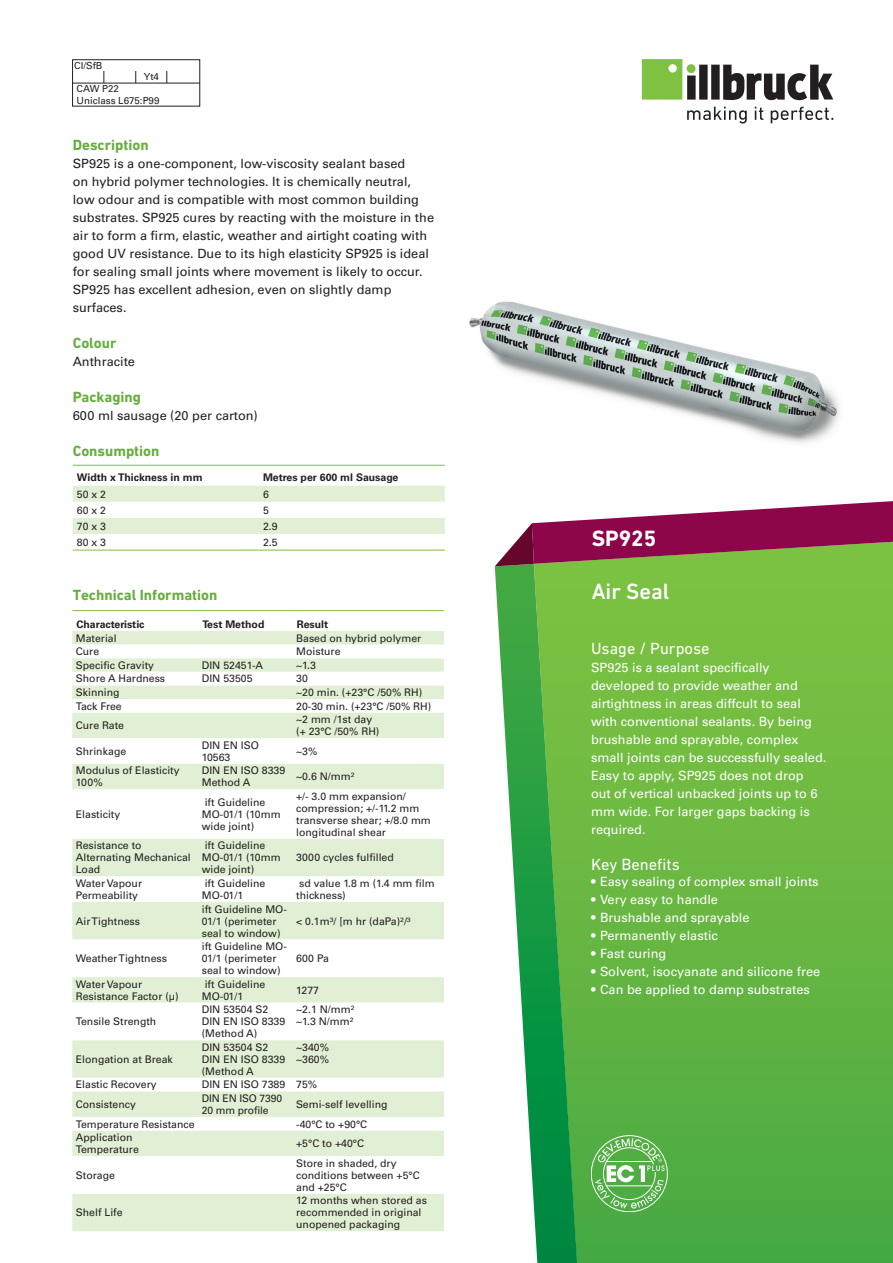
<style>
.page{position:relative;width:893px;height:1263px;background:#fff}
.page>*{position:absolute;margin:0;border:0;box-sizing:border-box;transform-origin:0 0}
.t1{font:500 22.5px "DIN Next W1 G";color:#fff}
.t2{font:700 22.5px "DIN Next W1 G";color:#fff}
.t3{font:16.5px "DIN Next W1 G";color:#fff}
.t4{font:700 15px "DIN Next W1 G";color:#66ae3d}
.t5{font:12.75px/18px "Univers LTCYR 55 Roman";color:#fff}
.t6{font:12.75px/18px "Univers LTCYR 55 Roman";color:#231f20}
.t7{font:10.5px/12px "Univers LTCYR 55 Roman";color:#231f20}
.t8{font:700 10.5px "Univers LTCYR 65";color:#231f20}
.t9{font:9.75px/11.7px "Univers LTCYR 55 Roman";color:#231f20}
</style>
<div class="page">
<svg style="left:642px;top:59px;width:191px;height:41px"></svg>
<svg style="left:687px;top:107px;width:60px;height:17px"></svg>
<svg style="left:755px;top:107px;width:8px;height:13px"></svg>
<svg style="left:771px;top:107px;width:62px;height:16px"></svg>
<svg style="left:578px;top:566px;width:315px;height:697px;background:#65b641"></svg>
<svg style="left:495px;top:566px;width:83px;height:697px"></svg>
<svg style="left:495px;top:501px;width:398px;height:65px"></svg>
<svg style="left:73px;top:486px;width:372px;height:64px"></svg>
<hr style="left:73px;top:465px;width:186px;height:1px;background:#7bc142">
<hr style="left:259px;top:465px;width:186px;height:1px;background:#7bc142">
<hr style="left:73px;top:550px;width:186px;height:1px;background:#7bc142">
<hr style="left:259px;top:550px;width:186px;height:1px;background:#7bc142">
<div style="left:72px;top:631px;width:372px;height:600px;background:#e1efd4"></div>
<svg style="left:72px;top:645px;width:372px;height:549px"></svg>
<hr style="left:72px;top:610px;width:126px;height:1px;background:#7bc142">
<hr style="left:198px;top:610px;width:95px;height:1px;background:#7bc142">
<hr style="left:293px;top:610px;width:151px;height:1px;background:#7bc142">
<img style="left:469px;top:301px;width:371px;height:142px">
<svg style="left:591px;top:1135px;width:77px;height:77px;background:#74be6a"></svg>
<hr style="left:72px;top:83px;width:128px;height:1px;background:#231f20">
<svg style="left:104px;top:71px;width:1px;height:12px"></svg>
<svg style="left:135px;top:71px;width:1px;height:12px"></svg>
<svg style="left:167px;top:71px;width:1px;height:12px"></svg>
<p class="t9" style="left:74px;top:59px;width:30px">CI/SfB</p>
<p class="t9" style="left:77px;top:82px;width:84px">CAW P22<br>Uniclass L675:P99</p>
<p class="t9" style="left:144px;top:71px;width:17px">Yt4</p>
<h3 class="t4" style="left:73px;top:136px;width:77px">Description</h3>
<p class="t6" style="left:73px;top:153px;width:363px">SP925 is a one-component, low-viscosity sealant based<br>on hybrid polymer technologies. It is chemically neutral, low odour and is compatible with most common building substrates. SP925 cures by reacting with the moisture in the air to form a firm, elastic, weather and airtight coating with good UV resistance. Due to its high elasticity SP925 is ideal for sealing small joints where movement is likely to occur.<br>SP925 has excellent adhesion, even on slightly damp surfaces.</p>
<h3 class="t4" style="left:73px;top:334px;width:45px">Colour</h3>
<p class="t6" style="left:73px;top:351px;width:64px">Anthracite</p>
<h3 class="t4" style="left:73px;top:388px;width:70px">Packaging</h3>
<p class="t6" style="left:73px;top:405px;width:187px">600 ml sausage (20 per carton)</p>
<h3 class="t4" style="left:73px;top:442px;width:88px">Consumption</h3>
<p class="t8" style="left:77px;top:470px;width:127px">Width x Thickness in mm</p>
<p class="t8" style="left:263px;top:470px;width:137px">Metres per 600 ml Sausage</p>
<p class="t7" style="left:77px;top:487px;width:31px">50 x 2</p>
<p class="t7" style="left:263px;top:487px;width:7px">6</p>
<p class="t7" style="left:77px;top:503px;width:31px">60 x 2</p>
<p class="t7" style="left:263px;top:503px;width:7px">5</p>
<p class="t7" style="left:77px;top:519px;width:31px">70 x 3</p>
<p class="t7" style="left:263px;top:519px;width:16px">2.9</p>
<p class="t7" style="left:77px;top:536px;width:31px">80 x 3</p>
<p class="t7" style="left:263px;top:536px;width:16px">2.5</p>
<h1 class="t2" style="left:592px;top:525px;width:66px">SP925</h1>
<h3 class="t4" style="left:73px;top:586px;width:146px">Technical Information</h3>
<h1 class="t1" style="left:592px;top:578px;width:79px">Air Seal</h1>
<p class="t8" style="left:77px;top:617px;width:70px">Characteristic</p>
<p class="t8" style="left:202px;top:617px;width:64px">Test Method</p>
<p class="t8" style="left:297px;top:617px;width:33px">Result</p>
<p class="t7" style="left:76px;top:631px;width:42px">Material</p>
<p class="t7" style="left:296px;top:631px;width:127px">Based on hybrid polymer</p>
<p class="t7" style="left:76px;top:645px;width:25px">Cure</p>
<p class="t7" style="left:296px;top:645px;width:46px">Moisture</p>
<p class="t7" style="left:76px;top:659px;width:80px">Specific Gravity</p>
<p class="t7" style="left:202px;top:659px;width:63px">DIN 52451-A</p>
<p class="t7" style="left:296px;top:659px;width:21px">~1.3</p>
<p class="t7" style="left:76px;top:672px;width:91px">Shore A Hardness</p>
<p class="t7" style="left:202px;top:672px;width:52px">DIN 53505</p>
<p class="t7" style="left:296px;top:672px;width:13px">30</p>
<p class="t7" style="left:76px;top:686px;width:45px">Skinning</p>
<p class="t7" style="left:296px;top:686px;width:128px">~20 min. (+23°C /50% RH)</p>
<p class="t7" style="left:76px;top:699px;width:47px">Tack Free</p>
<p class="t7" style="left:296px;top:699px;width:137px">20-30 min. (+23°C /50% RH)</p>
<p class="t7" style="left:76px;top:719px;width:50px">Cure Rate</p>
<p class="t7" style="left:296px;top:713px;width:85px">~2 mm /1st day (+ 23°C /50% RH)</p>
<p class="t7" style="left:76px;top:744px;width:52px">Shrinkage</p>
<p class="t7" style="left:202px;top:738px;width:59px">DIN EN ISO<br>10563</p>
<p class="t7" style="left:296px;top:744px;width:23px">~3%</p>
<p class="t7" style="left:76px;top:764px;width:105px">Modulus of Elasticity<br>100%</p>
<p class="t7" style="left:202px;top:764px;width:85px">DIN EN ISO 8339<br>Method A</p>
<p class="t7" style="left:296px;top:770px;width:60px">~0.6 N/mm²</p>
<p class="t7" style="left:76px;top:808px;width:46px">Elasticity</p>
<p class="t7" style="left:202px;top:796px;width:80px">ift Guideline<br>MO-01/1 (10mm wide joint)</p>
<p class="t7" style="left:296px;top:790px;width:136px">+/- 3.0 mm expansion/ compression; +/-11.2 mm transverse shear; +/8.0 mm longitudinal shear</p>
<p class="t7" style="left:76px;top:839px;width:116px">Resistance to<br>Alternating Mechanical<br>Load</p>
<p class="t7" style="left:202px;top:839px;width:80px">ift Guideline<br>MO-01/1 (10mm wide joint)</p>
<p class="t7" style="left:296px;top:851px;width:99px">3000 cycles fulfilled</p>
<p class="t7" style="left:76px;top:877px;width:68px">Water Vapour<br>Permeability</p>
<p class="t7" style="left:202px;top:877px;width:65px">ift Guideline<br>MO-01/1</p>
<p class="t7" style="left:296px;top:877px;width:140px">sd value 1.8 m (1.4 mm film thickness)</p>
<p class="t7" style="left:76px;top:914px;width:66px">Air Tightness</p>
<p class="t7" style="left:202px;top:902px;width:87px">ift Guideline MO-<br>01/1 (perimeter seal to window)</p>
<p class="t7" style="left:296px;top:914px;width:116px">&lt; 0.1m³/ [m hr (daPa)²/³</p>
<p class="t7" style="left:76px;top:952px;width:93px">Weather Tightness</p>
<p class="t7" style="left:202px;top:940px;width:87px">ift Guideline MO-<br>01/1 (perimeter seal to window)</p>
<p class="t7" style="left:296px;top:952px;width:34px">600 Pa</p>
<p class="t7" style="left:76px;top:977px;width:104px">Water Vapour<br>Resistance Factor (µ)</p>
<p class="t7" style="left:202px;top:977px;width:65px">ift Guideline<br>MO-01/1</p>
<p class="t7" style="left:296px;top:983px;width:24px">1277</p>
<p class="t7" style="left:76px;top:1015px;width:82px">Tensile Strength</p>
<p class="t7" style="left:202px;top:1003px;width:85px">DIN 53504 S2<br>DIN EN ISO 8339 (Method A)</p>
<p class="t7" style="left:296px;top:1003px;width:60px">~2.1 N/mm² ~1.3 N/mm²</p>
<p class="t7" style="left:76px;top:1052px;width:98px">Elongation at Break</p>
<p class="t7" style="left:202px;top:1040px;width:85px">DIN 53504 S2<br>DIN EN ISO 8339 (Method A</p>
<p class="t7" style="left:296px;top:1040px;width:34px">~340% ~360%</p>
<p class="t7" style="left:76px;top:1078px;width:82px">Elastic Recovery</p>
<p class="t7" style="left:202px;top:1078px;width:117px">DIN EN ISO 7389 75%</p>
<p class="t7" style="left:76px;top:1098px;width:62px">Consistency</p>
<p class="t7" style="left:202px;top:1092px;width:82px">DIN EN ISO 7390<br>20 mm profile</p>
<p class="t7" style="left:296px;top:1098px;width:93px">Semi-self levelling</p>
<p class="t7" style="left:76px;top:1117px;width:120px">Temperature Resistance</p>
<p class="t7" style="left:296px;top:1117px;width:73px">-40°C to +90°C</p>
<p class="t7" style="left:76px;top:1131px;width:64px">Application<br>Temperature</p>
<p class="t7" style="left:296px;top:1137px;width:69px">+5°C to +40°C</p>
<p class="t7" style="left:76px;top:1168px;width:41px">Storage</p>
<p class="t7" style="left:296px;top:1156px;width:125px">Store in shaded, dry conditions between +5°C and +25°C</p>
<p class="t7" style="left:76px;top:1206px;width:48px">Shelf Life</p>
<p class="t7" style="left:296px;top:1194px;width:132px">12 months when stored as recommended in original unopened packaging</p>
<h2 class="t3" style="left:591px;top:638px;width:120px">Usage / Purpose</h2>
<p class="t5" style="left:591px;top:657px;width:237px">SP925 is a sealant specifically developed to provide weather and airtightness in areas diffcult to seal with conventional sealants. By being brushable and sprayable, complex small joints can be successfully sealed.<br>Easy to apply, SP925 does not drop out of vertical unbacked joints up to 6 mm wide. For larger gaps backing is required.</p>
<h2 class="t3" style="left:591px;top:854px;width:90px">Key Benefits</h2>
<p class="t5" style="left:591px;top:872px;width:229px">• Easy sealing of complex small joints</p>
<p class="t5" style="left:591px;top:890px;width:128px">• Very easy to handle</p>
<p class="t5" style="left:591px;top:908px;width:160px">• Brushable and sprayable</p>
<p class="t5" style="left:591px;top:926px;width:128px">• Permanently elastic</p>
<p class="t5" style="left:591px;top:944px;width:77px">• Fast curing</p>
<p class="t5" style="left:591px;top:962px;width:231px">• Solvent, isocyanate and silicone free</p>
<p class="t5" style="left:591px;top:980px;width:220px">• Can be applied to damp substrates</p>
</div>
